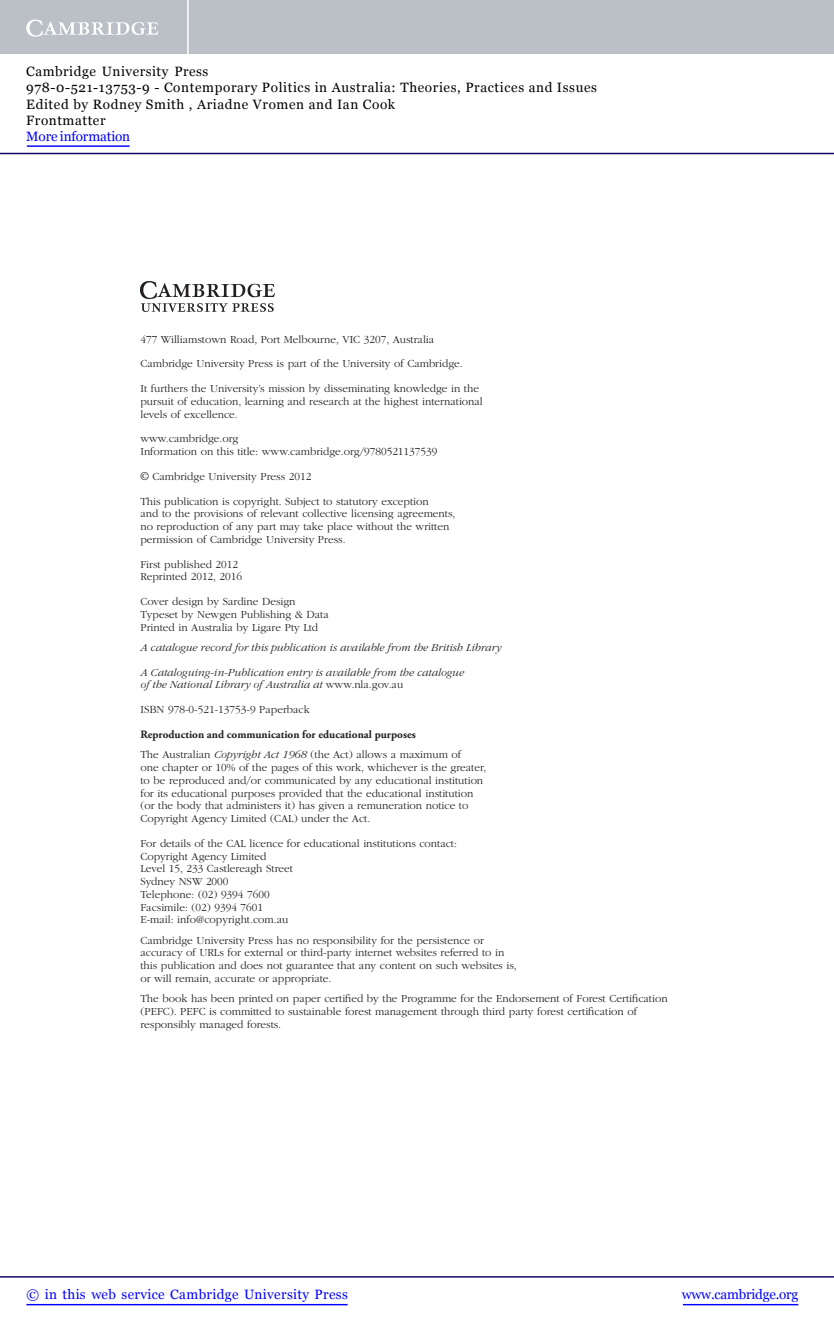
<style>
.page{position:relative;width:834px;height:1328px;background:#fff}
.page>*{position:absolute;margin:0;border:0;box-sizing:border-box;transform-origin:0 0}
.t1{font:13.5px/16.2px "Georgia";letter-spacing:.045em;color:#000}
.t2{font:13.5px "Georgia";letter-spacing:.025em;color:#00f}
.t3{font:13.5px "Georgia";letter-spacing:-.015em;color:#00f}
.t4{font:13.5px "Georgia";letter-spacing:-.01em;color:#00f}
.t5{font:300 11.25px/12.8px "ITC Garamond Std";color:#231f20}
.t6{font:italic 300 11.25px/12.8px "ITC Garamond Std";color:#231f20}
.t7{font:700 11.25px "Adobe Garamond Pro";color:#231f20}
.s1{font-style:normal}
.s2{font-style:italic}
</style>
<div class="page">
<img style="left:140px;top:282px;width:134px;height:29px">
<div style="left:0;top:0;width:833px;height:54px;background:#bac0c6"></div>
<svg style="left:26px;top:20px;width:132px;height:17px"></svg>
<hr style="left:187px;top:0;width:2px;height:54px;background:#fff">
<hr style="left:0;top:153px;width:833px;height:1px;background:#150666">
<hr style="left:27px;top:145px;width:103px;height:2px;background:#00f">
<hr style="left:682px;top:1303px;width:116px;height:2px;background:#00f">
<hr style="left:0;top:1275px;width:833px;height:2px;background:#150666">
<hr style="left:26px;top:1303px;width:321px;height:2px;background:#00f">
<p class="t1" style="left:26px;top:64px;width:572px">Cambridge University Press<br>978-0-521-13753-9 - Contemporary Politics in Australia: Theories, Practices and Issues Edited by Rodney Smith , Ariadne Vromen and Ian Cook<br>Frontmatter</p>
<p class="t4" style="left:26px;top:128px;width:105px">More information</p>
<p class="t5" style="left:140px;top:333px;width:295px">477 Williamstown Road, Port Melbourne, VIC 3207, Australia</p>
<p class="t5" style="left:140px;top:358px;width:324px">Cambridge University Press is part of the University of Cambridge.</p>
<p class="t5" style="left:140px;top:383px;width:344px">It furthers the University’s mission by disseminating knowledge in the pursuit of education, learning and research at the highest international levels of excellence.</p>
<p class="t5" style="left:140px;top:433px;width:298px">www.cambridge.org<br>Information on this title: www.cambridge.org/9780521137539</p>
<p class="t5" style="left:140px;top:471px;width:172px">© Cambridge University Press 2012</p>
<p class="t5" style="left:140px;top:495px;width:316px">This publication is copyright. Subject to statutory exception<br>and to the provisions of relevant collective licensing agreements, no reproduction of any part may take place without the written permission of Cambridge University Press.</p>
<p class="t5" style="left:140px;top:558px;width:103px">First published 2012<br>Reprinted 2012, 2016</p>
<p class="t5" style="left:140px;top:596px;width:190px">Cover design by Sardine Design<br>Typeset by Newgen Publishing &amp; Data<br>Printed in Australia by Ligare Pty Ltd</p>
<p class="t6" style="left:140px;top:641px;width:362px">A catalogue record for this publication is available from the British Library</p>
<p class="t6" style="left:140px;top:666px;width:325px">A Cataloguing-in-Publication entry is available from the catalogue of the National Library of Australia at <span class="s1">www.nla.gov.au</span></p>
<p class="t5" style="left:140px;top:704px;width:171px">ISBN 978-0-521-13753-9 Paperback</p>
<p class="t7" style="left:140px;top:729px;width:277px">Reproduction and communication for educational purposes</p>
<p class="t5" style="left:140px;top:749px;width:347px">The Australian <span class="s2">Copyright Act 1968</span> (the Act) allows a maximum of<br>one chapter or 10% of the pages of this work, whichever is the greater, to be reproduced and/or communicated by any educational institution for its educational purposes provided that the educational institution (or the body that administers it) has given a remuneration notice to Copyright Agency Limited (CAL) under the Act.</p>
<p class="t5" style="left:140px;top:837px;width:318px">For details of the CAL licence for educational institutions contact:<br>Copyright Agency Limited<br>Level 15, 233 Castlereagh Street<br>Sydney NSW 2000<br>Telephone: (02) 9394 7600<br>Facsimile: (02) 9394 7601<br>E-mail: info@copyright.com.au</p>
<p class="t5" style="left:140px;top:934px;width:378px">Cambridge University Press has no responsibility for the persistence or accuracy of URLs for external or third-party internet websites referred to in this publication and does not guarantee that any content on such websites is, or will remain, accurate or appropriate.</p>
<p class="t5" style="left:140px;top:992px;width:528px">The book has been printed on paper certified by the Programme for the Endorsement of Forest Certification (PEFC). PEFC is committed to sustainable forest management through third party forest certification of responsibly managed forests.</p>
<p class="t2" style="left:26px;top:1285px;width:323px">© in this web service Cambridge University Press</p>
<p class="t3" style="left:681px;top:1285px;width:118px">www.cambridge.org</p>
</div>
